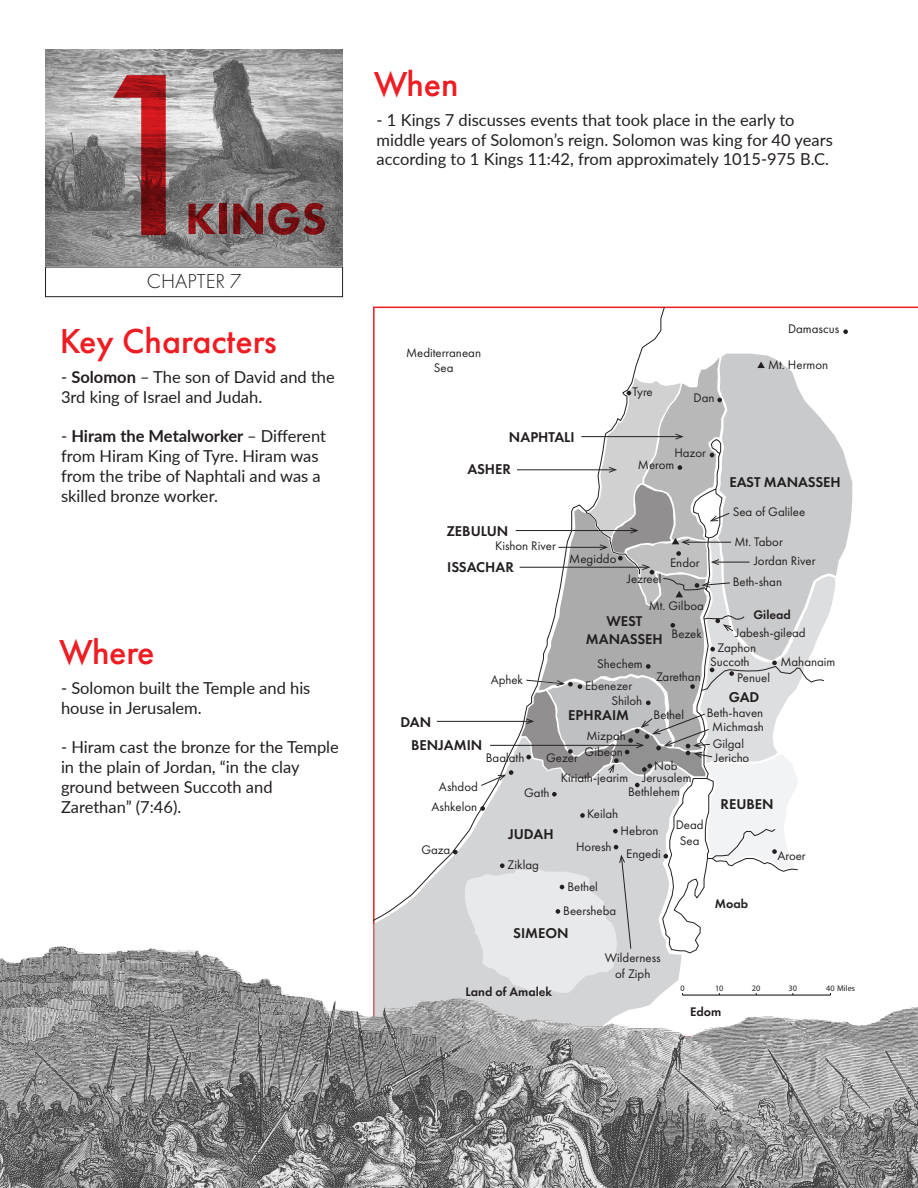
<style>
.page{position:relative;width:918px;height:1188px;background:#fff}
.page>*{position:absolute;margin:0;border:0;box-sizing:border-box;transform-origin:0 0}
.t1{font:500 240px "Futura PT";color:#ee1d23}
.t2{font:500 36px "Futura PT";color:#ee1d23}
.t3{font:300 21px "Futura PT";color:#231f20}
.t4{font:16.5px/19.8px "Lato";color:#231f20}
.t5{font:600 14.7px/17.7px "Futura PT";color:#231f20;text-align:center}
.t6{font:12.9px/15.5px "Futura PT";color:#231f20;text-align:center}
.t7{font:600 12.9px "Futura PT";color:#231f20}
.t8{font:8.25px "Myriad Pro";color:#231f20}
.s1{font-weight:700}
</style>
<div class="page">
<svg style="left:374px;top:307px;width:293px;height:434px"></svg>
<svg style="left:843px;top:329px;width:5px;height:5px"></svg>
<hr style="left:437px;top:721px;width:95px;height:1px;background:#231f20">
<svg style="left:465px;top:354px;width:387px;height:387px"></svg>
<img style="left:46px;top:50px;width:297px;height:216px">
<svg style="left:189px;top:204px;width:27px;height:30px"></svg>
<svg style="left:219px;top:204px;width:7px;height:30px"></svg>
<svg style="left:233px;top:203px;width:92px;height:32px;background:#794344"></svg>
<div style="left:45px;top:267px;width:298px;height:30px;border:1px solid #231f20"></div>
<img style="left:0;top:741px;width:918px;height:447px">
<h1 class="t1" style="left:81px;top:11px;width:138px">1</h1>
<p class="t3" style="left:147px;top:270px;width:96px">CHAPTER 7</p>
<h2 class="t2" style="left:59px;top:320px;width:219px">Key Characters</h2>
<p class="t4" style="left:61px;top:366px;width:275px">- <span class="s1">Solomon</span> – The son of David and the<br>3rd king of Israel and Judah.</p>
<p class="t4" style="left:61px;top:426px;width:266px">- <span class="s1">Hiram the Metalworker</span> – Different from Hiram King of Tyre. Hiram was from the tribe of Naphtali and was a skilled bronze worker.</p>
<h2 class="t2" style="left:59px;top:631px;width:97px">Where</h2>
<p class="t4" style="left:61px;top:678px;width:251px">- Solomon built the Temple and his house in Jerusalem.</p>
<p class="t4" style="left:61px;top:737px;width:279px">- Hiram cast the bronze for the Temple in the plain of Jordan, “in the clay ground between Succoth and<br>Zarethan” (7:46).</p>
<h2 class="t2" style="left:374px;top:62px;width:86px">When</h2>
<p class="t4" style="left:377px;top:109px;width:458px">- 1 Kings 7 discusses events that took place in the early to middle years of Solomon’s reign. Solomon was king for 40 years according to 1 Kings 11:42, from approximately 1015-975 B.C.</p>
<p class="t6" style="left:406px;top:345px;width:76px">Mediterranean<br>Sea</p>
<p class="t5" style="left:509px;top:428px;width:67px">NAPHTALI</p>
<p class="t5" style="left:467px;top:460px;width:45px">ASHER</p>
<p class="t6" style="left:632px;top:384px;width:22px">Tyre</p>
<p class="t6" style="left:694px;top:389px;width:22px">Dan</p>
<p class="t6" style="left:674px;top:445px;width:33px">Hazor</p>
<p class="t6" style="left:638px;top:457px;width:38px">Merom</p>
<p class="t5" style="left:446px;top:522px;width:64px">ZEBULUN</p>
<p class="t6" style="left:495px;top:538px;width:62px">Kishon River</p>
<p class="t5" style="left:447px;top:558px;width:68px">ISSACHAR</p>
<p class="t6" style="left:569px;top:551px;width:49px">Megiddo</p>
<p class="t6" style="left:627px;top:571px;width:36px">Jezreel</p>
<p class="t6" style="left:670px;top:555px;width:31px">Endor</p>
<p class="t6" style="left:788px;top:321px;width:53px">Damascus</p>
<p class="t6" style="left:768px;top:357px;width:62px">Mt. Hermon</p>
<p class="t5" style="left:729px;top:473px;width:113px">EAST MANASSEH</p>
<p class="t6" style="left:733px;top:504px;width:74px">Sea of Galilee</p>
<p class="t6" style="left:734px;top:534px;width:50px">Mt. Tabor</p>
<p class="t6" style="left:754px;top:553px;width:63px">Jordan River</p>
<p class="t6" style="left:733px;top:574px;width:51px">Beth-shan</p>
<p class="t6" style="left:649px;top:598px;width:57px">Mt. Gilboa</p>
<p class="t7" style="left:753px;top:606px;width:39px">Gilead</p>
<p class="t5" style="left:586px;top:612px;width:78px">WEST<br>MANASSEH</p>
<p class="t6" style="left:735px;top:625px;width:72px">Jabesh-gilead</p>
<p class="t6" style="left:672px;top:626px;width:32px">Bezek</p>
<p class="t6" style="left:718px;top:640px;width:40px">Zaphon</p>
<p class="t6" style="left:737px;top:670px;width:34px">Penuel</p>
<p class="t6" style="left:710px;top:654px;width:41px">Succoth</p>
<p class="t6" style="left:780px;top:654px;width:57px">Mahanaim</p>
<p class="t6" style="left:597px;top:656px;width:47px">Shechem</p>
<p class="t6" style="left:656px;top:669px;width:46px">Zarethan</p>
<p class="t6" style="left:491px;top:672px;width:34px">Aphek</p>
<p class="t6" style="left:585px;top:678px;width:49px">Ebenezer</p>
<p class="t6" style="left:586px;top:727px;width:41px">Mizpah</p>
<p class="t5" style="left:729px;top:688px;width:32px">GAD</p>
<p class="t6" style="left:611px;top:693px;width:32px">Shiloh</p>
<p class="t6" style="left:654px;top:707px;width:32px">Bethel</p>
<p class="t6" style="left:707px;top:705px;width:58px">Beth-haven</p>
<p class="t5" style="left:568px;top:706px;width:62px">EPHRAIM</p>
<p class="t5" style="left:400px;top:713px;width:32px">DAN</p>
<p class="t6" style="left:712px;top:719px;width:53px">Michmash</p>
<p class="t6" style="left:713px;top:736px;width:33px">Gilgal</p>
<p class="t5" style="left:411px;top:736px;width:73px">BENJAMIN</p>
<p class="t6" style="left:585px;top:744px;width:40px">Gibeon</p>
<p class="t6" style="left:486px;top:749px;width:40px">Baalath</p>
<p class="t6" style="left:546px;top:749px;width:33px">Gezer</p>
<p class="t6" style="left:714px;top:750px;width:36px">Jericho</p>
<p class="t6" style="left:654px;top:758px;width:25px">Nob</p>
<p class="t6" style="left:432px;top:777px;width:48px;line-height:19.6px">Ashdod<br>Ashkelon</p>
<p class="t6" style="left:421px;top:842px;width:31px">Gaza</p>
<p class="t6" style="left:524px;top:785px;width:27px">Gath</p>
<p class="t5" style="left:508px;top:825px;width:47px">JUDAH</p>
<p class="t6" style="left:508px;top:857px;width:33px">Ziklag</p>
<p class="t6" style="left:643px;top:770px;width:51px">Jerusalem</p>
<p class="t6" style="left:561px;top:770px;width:69px">Kiriath-jearim</p>
<p class="t6" style="left:628px;top:784px;width:53px">Bethlehem</p>
<p class="t6" style="left:587px;top:806px;width:33px">Keilah</p>
<p class="t6" style="left:576px;top:839px;width:37px">Horesh</p>
<p class="t6" style="left:621px;top:823px;width:39px">Hebron</p>
<p class="t6" style="left:626px;top:846px;width:36px">Engedi</p>
<p class="t6" style="left:563px;top:874px;width:55px;line-height:24.5px;text-align:left;text-indent:4px">Bethel<br>Beersheba</p>
<p class="t6" style="left:676px;top:817px;width:29px">Dead<br>Sea</p>
<p class="t5" style="left:513px;top:924px;width:57px">SIMEON</p>
<p class="t6" style="left:605px;top:950px;width:57px">Wilderness of Ziph</p>
<p class="t5" style="left:721px;top:795px;width:55px">REUBEN</p>
<p class="t7" style="left:715px;top:896px;width:35px">Moab</p>
<p class="t6" style="left:777px;top:848px;width:30px">Aroer</p>
<p class="t7" style="left:465px;top:984px;width:88px">Land of Amalek</p>
<p class="t8" style="left:680px;top:983px;width:6px">0</p>
<p class="t8" style="left:715px;top:983px;width:10px">10</p>
<p class="t8" style="left:752px;top:983px;width:10px">20</p>
<p class="t8" style="left:789px;top:983px;width:10px">30</p>
<p class="t8" style="left:826px;top:983px;width:30px">40 Miles</p>
<p class="t7" style="left:690px;top:1003px;width:33px">Edom</p>
</div>
